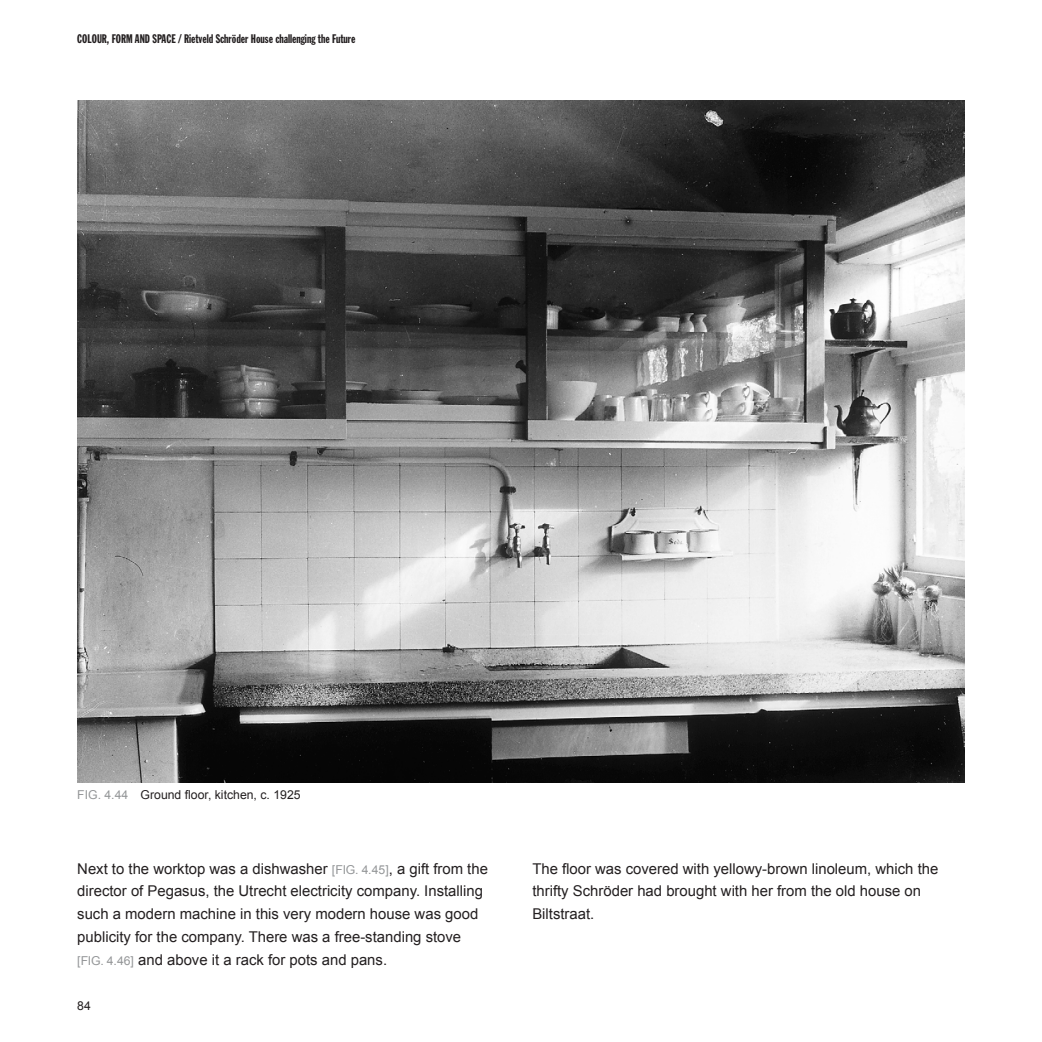
<style>
.page{position:relative;width:1042px;height:1042px;background:#fff}
.page>*{position:absolute;margin:0;border:0;box-sizing:border-box;transform-origin:0 0}
.BODY_Normal{font:14.88px/22.8px "Arial";color:#231f20}
.t1{font:12.25px "Franklin Gothic Std Extra Cond";color:#231f20}
.t2{font:12.25px "Arial";color:#231f20}
.s1{color:#949698}
.s2{font-size:12.25px;color:#949698}
</style>
<div class="page">
<img style="left:77px;top:100px;width:887px;height:682px">
<p class="t1" style="left:77px;top:32px;width:280px">COLOUR, FORM AND SPACE / Rietveld Schröder House challenging the Future</p>
<p class="t2" style="left:77px;top:787px;width:225px"><span class="s1">FIG. 4.44</span> Ground floor, kitchen, c. 1925</p>
<p class="BODY_Normal" style="left:77px;top:857px;width:412px">Next to the worktop was a dishwasher <span class="s2">[FIG. 4.45]</span>, a gift from the director of Pegasus, the Utrecht electricity company. Installing such a modern machine in this very modern house was good publicity for the company. There was a free-standing stove <span class="s2">[FIG. 4.46]</span> and above it a rack for pots and pans.</p>
<p class="BODY_Normal" style="left:532px;top:857px;width:407px">The floor was covered with yellowy-brown linoleum, which the thrifty Schröder had brought with her from the old house on<br>Biltstraat.</p>
<p class="t2" style="left:77px;top:998px;width:15px">84</p>
</div>
